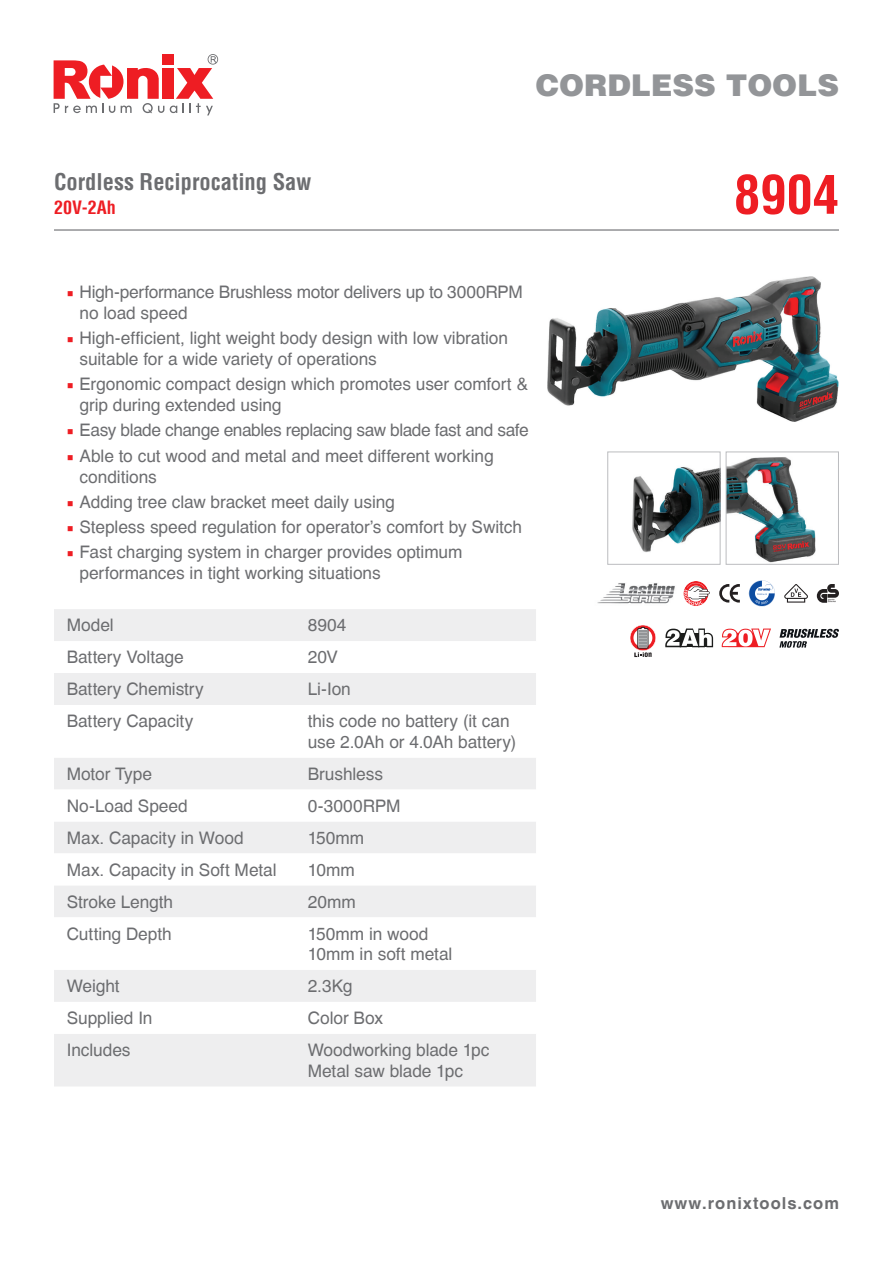
<style>
.page{position:relative;width:893px;height:1263px;background:#fff}
.page>*{position:absolute;margin:0;border:0;box-sizing:border-box;transform-origin:0 0}
.t1{font:700 condensed 52.5px "Helvetica LT";color:#ee1d23}
.t2{font:900 30px "Helvetica LT";color:#939598}
.t3{font:700 condensed 22.5px "Helvetica LT";color:#6c6d70}
.t4{font:700 condensed 18px "Helvetica LT";color:#ee1d23}
.t5{font:17.25px/21px "Helvetica CE";letter-spacing:-.005em;color:#6c6d70}
.t6{font:17.25px "Helvetica CE";letter-spacing:-.025em;color:#6c6d70}
.t7{font:700 16.5px "Helvetica CE";letter-spacing:.06em;color:#6c6d70}
.s1{font-family:"Minion Pro";color:#ee1d23}
</style>
<div class="page">
<svg style="left:170px;top:54px;width:48px;height:61px"></svg>
<div style="left:162px;top:68px;width:11px;height:31px;background:#ee1d23"></div>
<svg style="left:54px;top:60px;width:110px;height:53px"></svg>
<div style="left:162px;top:54px;width:11px;height:11px;background:#ee1d23"></div>
<img style="left:547px;top:277px;width:292px;height:144px">
<div style="left:54px;top:609px;width:482px;height:477px;background:#eeeeef"></div>
<svg style="left:54px;top:641px;width:482px;height:393px"></svg>
<img style="left:632px;top:467px;width:87px;height:85px">
<div style="left:607px;top:451px;width:114px;height:114px;border:1px solid #bcbdc0"></div>
<img style="left:728px;top:457px;width:88px;height:106px">
<div style="left:726px;top:451px;width:113px;height:114px;border:1px solid #bcbdc0"></div>
<hr style="left:54px;top:229px;width:785px;height:2px;background:#6c6d70">
<svg style="left:749px;top:580px;width:26px;height:26px"></svg>
<svg style="left:719px;top:584px;width:21px;height:18px"></svg>
<svg style="left:683px;top:581px;width:27px;height:25px"></svg>
<svg style="left:817px;top:584px;width:22px;height:19px"></svg>
<svg style="left:784px;top:584px;width:24px;height:19px"></svg>
<svg style="left:665px;top:628px;width:49px;height:20px"></svg>
<svg style="left:722px;top:628px;width:49px;height:19px"></svg>
<svg style="left:630px;top:625px;width:26px;height:32px"></svg>
<img style="left:597px;top:583px;width:78px;height:21px">
<svg style="left:779px;top:629px;width:60px;height:19px"></svg>
<h2 class="t2" style="left:536px;top:65px;width:305px">CORDLESS TOOLS</h2>
<h3 class="t3" style="left:54px;top:167px;width:259px">Cordless Reciprocating Saw</h3>
<p class="t4" style="left:54px;top:196px;width:63px">20V-2Ah</p>
<p class="t5" style="left:80px;top:281px;width:445px;text-indent:-13px"><span class="s1">■</span> High-performance Brushless motor delivers up to 3000RPM no load speed</p>
<p class="t5" style="left:80px;top:327px;width:430px;text-indent:-13px"><span class="s1">■</span> High-efficient, light weight body design with low vibration suitable for a wide variety of operations</p>
<p class="t5" style="left:80px;top:374px;width:450px;text-indent:-13px"><span class="s1">■</span> Ergonomic compact design which promotes user comfort &amp; grip during extended using</p>
<p class="t6" style="left:67px;top:420px;width:463px"><span class="s1">■</span> Easy blade change enables replacing saw blade fast and safe</p>
<p class="t5" style="left:80px;top:445px;width:416px;text-indent:-13px"><span class="s1">■</span> Able to cut wood and metal and meet different working conditions</p>
<p class="t5" style="left:67px;top:491px;width:330px"><span class="s1">■</span> Adding tree claw bracket meet daily using</p>
<p class="t5" style="left:67px;top:517px;width:457px"><span class="s1">■</span> Stepless speed regulation for operator’s comfort by Switch</p>
<p class="t5" style="left:80px;top:542px;width:384px;text-indent:-13px"><span class="s1">■</span> Fast charging system in charger provides optimum performances in tight working situations</p>
<p class="t5" style="left:67px;top:615px;width:48px">Model</p>
<p class="t5" style="left:308px;top:615px;width:40px">8904</p>
<p class="t5" style="left:67px;top:647px;width:118px">Battery Voltage</p>
<p class="t5" style="left:308px;top:647px;width:32px">20V</p>
<p class="t5" style="left:67px;top:679px;width:139px">Battery Chemistry</p>
<p class="t5" style="left:308px;top:679px;width:45px">Li-Ion</p>
<p class="t5" style="left:67px;top:711px;width:128px">Battery Capacity</p>
<p class="t5" style="left:308px;top:711px;width:210px">this code no battery (it can use 2.0Ah or 4.0Ah battery)</p>
<p class="t5" style="left:67px;top:763px;width:87px">Motor Type</p>
<p class="t5" style="left:308px;top:763px;width:77px">Brushless</p>
<p class="t5" style="left:67px;top:795px;width:122px">No-Load Speed</p>
<p class="t5" style="left:308px;top:795px;width:94px">0-3000RPM</p>
<p class="t5" style="left:67px;top:827px;width:178px">Max. Capacity in Wood</p>
<p class="t5" style="left:308px;top:827px;width:58px">150mm</p>
<p class="t5" style="left:67px;top:859px;width:211px">Max. Capacity in Soft Metal</p>
<p class="t5" style="left:308px;top:859px;width:49px">10mm</p>
<p class="t5" style="left:67px;top:891px;width:108px">Stroke Length</p>
<p class="t5" style="left:308px;top:891px;width:49px">20mm</p>
<p class="t5" style="left:67px;top:923px;width:106px">Cutting Depth</p>
<p class="t5" style="left:308px;top:923px;width:146px">150mm in wood<br>10mm in soft metal</p>
<p class="t5" style="left:67px;top:976px;width:54px">Weight</p>
<p class="t5" style="left:308px;top:976px;width:46px">2.3Kg</p>
<p class="t5" style="left:67px;top:1008px;width:87px">Supplied In</p>
<p class="t5" style="left:308px;top:1008px;width:77px">Color Box</p>
<p class="t5" style="left:67px;top:1040px;width:65px">Includes</p>
<p class="t5" style="left:308px;top:1040px;width:183px">Woodworking blade 1pc<br>Metal saw blade 1pc</p>
<h1 class="t1" style="left:734px;top:162px;width:107px">8904</h1>
<p class="t7" style="left:661px;top:1193px;width:180px">www.ronixtools.com</p>
</div>
